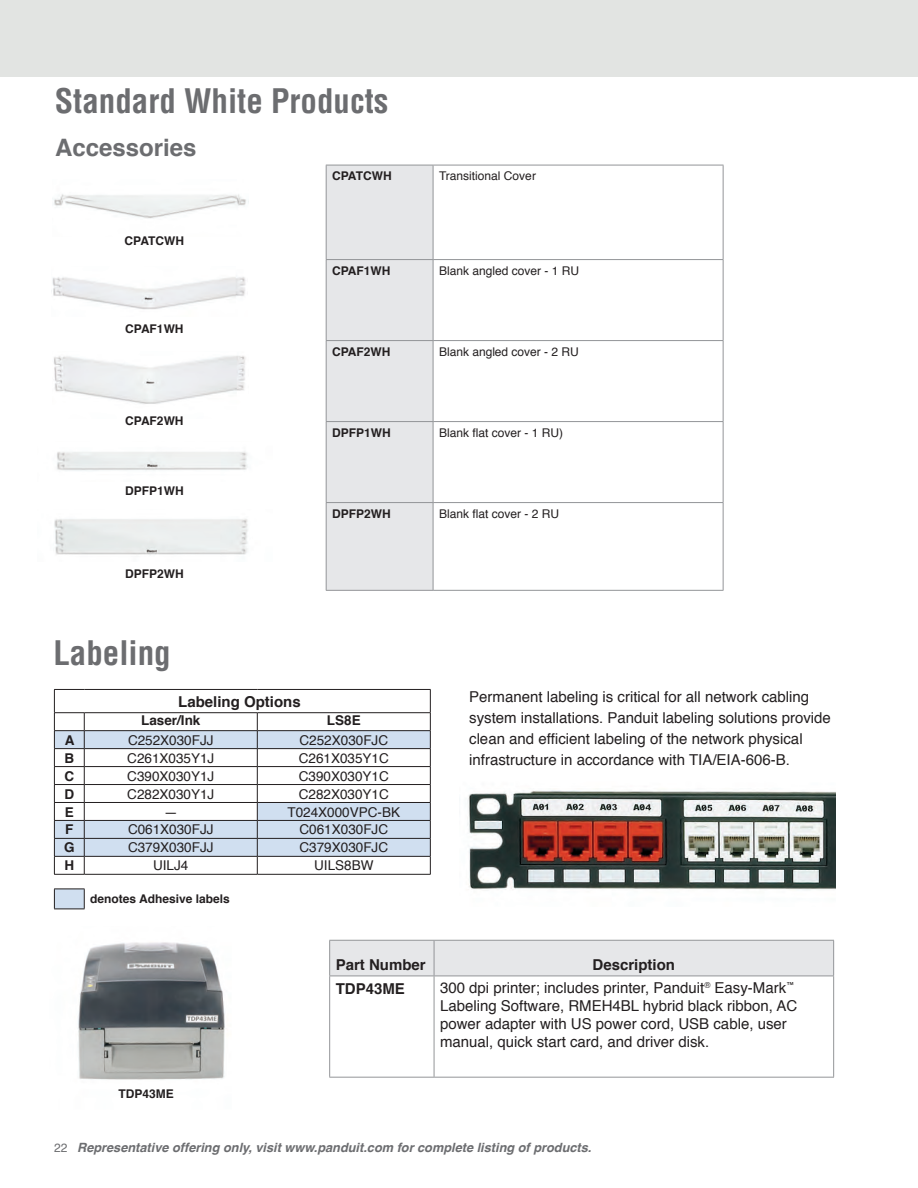
<style>
.page{position:relative;width:918px;height:1188px;background:#fff}
.page>*{position:absolute;margin:0;border:0;box-sizing:border-box;transform-origin:0 0}
.t1{font:700 condensed 33px "Helvetica";color:#6c6d70}
.t2{font:700 24px "Helvetica";color:#6c6d70}
.t3{font:15px/21px "Helvetica";color:#231f20}
.t4{font:700 15px "Helvetica";color:#231f20}
.t5{font:13.5px "Helvetica";color:#231f20}
.t6{font:700 13.5px "Helvetica";color:#231f20}
.t7{font:italic 700 12.75px "Helvetica";color:#6c6d70}
.t8{font:700 12px "Helvetica";color:#231f20}
.t9{font:12px "Helvetica";color:#231f20}
.t10{font:12px "Helvetica";color:#6c6d70}
</style>
<div class="page">
<div style="left:0;top:0;width:918px;height:77px;background:#e2e4e2"></div>
<img style="left:467px;top:790px;width:369px;height:100px">
<div style="left:330px;top:941px;width:503px;height:35px;background:#e6e7e9"></div>
<hr style="left:329px;top:941px;width:1px;height:35px;background:#939598">
<hr style="left:434px;top:941px;width:1px;height:35px;background:#939598">
<hr style="left:833px;top:941px;width:1px;height:35px;background:#939598">
<hr style="left:329px;top:976px;width:105px;height:1px;background:#939598">
<hr style="left:329px;top:976px;width:1px;height:101px;background:#939598">
<hr style="left:434px;top:976px;width:400px;height:1px;background:#939598">
<hr style="left:434px;top:976px;width:1px;height:101px;background:#939598">
<hr style="left:833px;top:976px;width:1px;height:101px;background:#939598">
<hr style="left:329px;top:1077px;width:105px;height:1px;background:#939598">
<hr style="left:434px;top:1077px;width:400px;height:1px;background:#939598">
<hr style="left:329px;top:940px;width:105px;height:1px;background:#939598">
<hr style="left:434px;top:940px;width:400px;height:1px;background:#939598">
<img style="left:78px;top:942px;width:147px;height:138px">
<hr style="left:54px;top:689px;width:30px;height:1px;background:#231f20">
<hr style="left:84px;top:689px;width:173px;height:1px;background:#231f20">
<hr style="left:257px;top:689px;width:174px;height:1px;background:#231f20">
<svg style="left:54px;top:690px;width:377px;height:219px"></svg>
<hr style="left:54px;top:909px;width:31px;height:1px;background:#231f20">
<img style="left:54px;top:194px;width:195px;height:25px">
<img style="left:52px;top:277px;width:194px;height:33px">
<img style="left:54px;top:355px;width:192px;height:49px">
<img style="left:57px;top:451px;width:191px;height:20px">
<div style="left:327px;top:166px;width:106px;height:424px;background:#e6e7e9"></div>
<hr style="left:326px;top:165px;width:1px;height:94px;background:#939598">
<hr style="left:723px;top:165px;width:1px;height:94px;background:#939598">
<hr style="left:326px;top:260px;width:1px;height:80px;background:#939598">
<hr style="left:433px;top:260px;width:1px;height:80px;background:#939598">
<hr style="left:723px;top:260px;width:1px;height:80px;background:#939598">
<hr style="left:326px;top:340px;width:107px;height:1px;background:#939598">
<hr style="left:326px;top:341px;width:1px;height:80px;background:#939598">
<hr style="left:433px;top:340px;width:291px;height:1px;background:#939598">
<hr style="left:433px;top:341px;width:1px;height:80px;background:#939598">
<hr style="left:723px;top:341px;width:1px;height:80px;background:#939598">
<hr style="left:326px;top:421px;width:107px;height:1px;background:#939598">
<hr style="left:326px;top:422px;width:1px;height:80px;background:#939598">
<hr style="left:433px;top:421px;width:291px;height:1px;background:#939598">
<hr style="left:433px;top:422px;width:1px;height:80px;background:#939598">
<hr style="left:723px;top:422px;width:1px;height:80px;background:#939598">
<hr style="left:326px;top:503px;width:1px;height:87px;background:#939598">
<hr style="left:433px;top:503px;width:1px;height:87px;background:#939598">
<hr style="left:723px;top:503px;width:1px;height:87px;background:#939598">
<hr style="left:326px;top:165px;width:107px;height:1px;background:#939598">
<hr style="left:433px;top:165px;width:291px;height:1px;background:#939598">
<hr style="left:433px;top:165px;width:1px;height:94px;background:#939598">
<hr style="left:326px;top:259px;width:107px;height:1px;background:#939598">
<hr style="left:433px;top:259px;width:291px;height:1px;background:#939598">
<hr style="left:326px;top:502px;width:107px;height:1px;background:#939598">
<hr style="left:433px;top:502px;width:291px;height:1px;background:#939598">
<hr style="left:326px;top:590px;width:107px;height:1px;background:#939598">
<hr style="left:433px;top:590px;width:291px;height:1px;background:#939598">
<img style="left:54px;top:519px;width:194px;height:36px">
<p class="t1" style="left:55px;top:80px;width:335px">Standard White Products</p>
<p class="t2" style="left:55px;top:129px;width:143px">Accessories</p>
<p class="t8" style="left:125px;top:231px;width:61px">CPATCWH</p>
<p class="t8" style="left:125px;top:319px;width:60px">CPAF1WH</p>
<p class="t8" style="left:125px;top:411px;width:60px">CPAF2WH</p>
<p class="t8" style="left:125px;top:481px;width:60px">DPFP1WH</p>
<p class="t8" style="left:125px;top:564px;width:60px">DPFP2WH</p>
<p class="t1" style="left:53px;top:632px;width:119px">Labeling</p>
<p class="t8" style="left:332px;top:166px;width:61px">CPATCWH</p>
<p class="t9" style="left:439px;top:167px;width:98px">Transitional Cover</p>
<p class="t8" style="left:332px;top:261px;width:60px">CPAF1WH</p>
<p class="t9" style="left:439px;top:261px;width:142px">Blank angled cover - 1 RU</p>
<p class="t8" style="left:332px;top:342px;width:60px">CPAF2WH</p>
<p class="t9" style="left:439px;top:342px;width:141px">Blank angled cover - 2 RU</p>
<p class="t8" style="left:332px;top:423px;width:60px">DPFP1WH</p>
<p class="t9" style="left:439px;top:423px;width:126px">Blank flat cover - 1 RU)</p>
<p class="t8" style="left:332px;top:504px;width:60px">DPFP2WH</p>
<p class="t9" style="left:439px;top:504px;width:122px">Blank flat cover - 2 RU</p>
<p class="t4" style="left:178px;top:689px;width:124px">Labeling Options</p>
<p class="t6" style="left:141px;top:710px;width:61px">Laser/Ink</p>
<p class="t6" style="left:327px;top:710px;width:35px">LS8E</p>
<p class="t6" style="left:65px;top:729px;width:11px">A</p>
<p class="t5" style="left:128px;top:730px;width:87px">C252X030FJJ</p>
<p class="t5" style="left:300px;top:730px;width:90px">C252X030FJC</p>
<p class="t6" style="left:64px;top:747px;width:11px">B</p>
<p class="t5" style="left:127px;top:748px;width:89px">C261X035Y1J</p>
<p class="t5" style="left:299px;top:748px;width:92px">C261X035Y1C</p>
<p class="t6" style="left:64px;top:765px;width:11px">C</p>
<p class="t5" style="left:127px;top:765px;width:89px">C390X030Y1J</p>
<p class="t5" style="left:299px;top:765px;width:92px">C390X030Y1C</p>
<p class="t6" style="left:64px;top:783px;width:11px">D</p>
<p class="t5" style="left:127px;top:783px;width:89px">C282X030Y1J</p>
<p class="t5" style="left:299px;top:783px;width:92px">C282X030Y1C</p>
<p class="t6" style="left:65px;top:801px;width:11px">E</p>
<p class="t5" style="left:164px;top:801px;width:15px">—</p>
<p class="t5" style="left:288px;top:801px;width:114px">T024X000VPC-BK</p>
<p class="t6" style="left:65px;top:819px;width:10px">F</p>
<p class="t5" style="left:128px;top:819px;width:87px">C061X030FJJ</p>
<p class="t5" style="left:300px;top:819px;width:90px">C061X030FJC</p>
<p class="t6" style="left:64px;top:837px;width:12px">G</p>
<p class="t5" style="left:128px;top:837px;width:87px">C379X030FJJ</p>
<p class="t5" style="left:300px;top:837px;width:90px">C379X030FJC</p>
<p class="t6" style="left:64px;top:855px;width:11px">H</p>
<p class="t5" style="left:153px;top:855px;width:37px">UILJ4</p>
<p class="t5" style="left:314px;top:855px;width:61px">UILS8BW</p>
<p class="t8" style="left:90px;top:889px;width:141px">denotes Adhesive labels</p>
<p class="t3" style="left:469px;top:687px;width:363px">Permanent labeling is critical for all network cabling system installations. Panduit labeling solutions provide clean and efficient labeling of the network physical infrastructure in accordance with TIA/EIA-606-B.</p>
<p class="t8" style="left:119px;top:1084px;width:57px">TDP43ME</p>
<p class="t4" style="left:336px;top:953px;width:92px">Part Number</p>
<p class="t4" style="left:593px;top:953px;width:84px">Description</p>
<p class="t4" style="left:336px;top:977px;width:71px">TDP43ME</p>
<p class="t3" style="left:440px;top:979px;width:359px;line-height:18px">300 dpi printer; includes printer, Panduit<sup>®</sup> Easy-Mark<sup>™ </sup>Labeling Software, RMEH4BL hybrid black ribbon, AC power adapter with US power cord, USB cable, user manual, quick start card, and driver disk.</p>
<p class="t10" style="left:54px;top:1138px;width:15px">22</p>
<p class="t7" style="left:77px;top:1137px;width:516px">Representative offering only, visit www.panduit.com for complete listing of products.</p>
</div>
